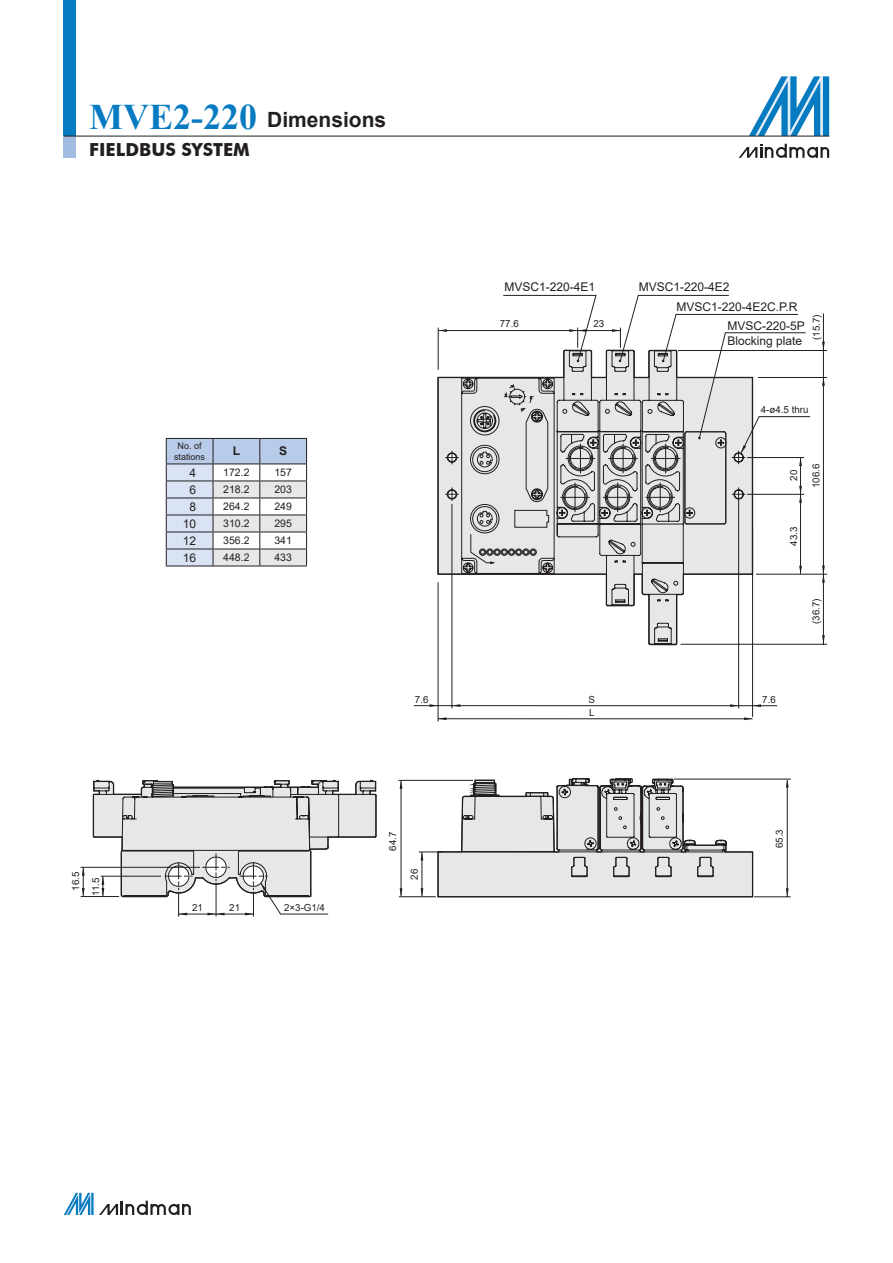
<style>
.page{position:relative;width:893px;height:1263px;background:#fff}
.page>*{position:absolute;margin:0;border:0;box-sizing:border-box;transform-origin:0 0}
.t1{font:700 21px "Arial";color:#231f20}
.t2{font:700 18px "Futura BT";color:#231f20}
.t3{font:12px/15.1px "Arial";color:#231f20}
.t4{font:700 12px "Arial";color:#231f20}
.t5{font:10.5px "Arial";color:#231f20}
.t6{font:9.75px/19.8px "Arial";color:#231f20;text-align:center}
.t7{font:9px/10.8px "Arial";color:#231f20;text-align:center}
.s1{font-family:"Times New Roman";font-size:36px;color:#077bc1}
</style>
<div class="page">
<svg style="left:749px;top:76px;width:80px;height:60px"></svg>
<svg style="left:739px;top:144px;width:90px;height:14px"></svg>
<div style="left:64px;top:0;width:12px;height:136px;background:#077bc1"></div>
<div style="left:64px;top:136px;width:12px;height:21px;background:#a2bce1"></div>
<hr style="left:64px;top:136px;width:765px;height:1px;background:#231f20">
<svg style="left:64px;top:1193px;width:127px;height:22px"></svg>
<svg style="left:413px;top:313px;width:414px;height:584px"></svg>
<svg style="left:445px;top:451px;width:13px;height:13px"></svg>
<svg style="left:445px;top:488px;width:13px;height:13px"></svg>
<svg style="left:822px;top:377px;width:3px;height:9px"></svg>
<svg style="left:439px;top:329px;width:8px;height:3px"></svg>
<svg style="left:822px;top:342px;width:3px;height:8px"></svg>
<svg style="left:822px;top:635px;width:3px;height:9px"></svg>
<svg style="left:822px;top:566px;width:3px;height:17px"></svg>
<svg style="left:452px;top:704px;width:8px;height:3px"></svg>
<svg style="left:430px;top:704px;width:8px;height:3px"></svg>
<svg style="left:730px;top:704px;width:9px;height:3px"></svg>
<svg style="left:752px;top:704px;width:9px;height:3px"></svg>
<svg style="left:438px;top:717px;width:8px;height:3px"></svg>
<svg style="left:744px;top:717px;width:9px;height:3px"></svg>
<svg style="left:786px;top:888px;width:3px;height:9px"></svg>
<svg style="left:786px;top:779px;width:3px;height:8px"></svg>
<hr style="left:438px;top:378px;width:1px;height:196px;background:#231f20">
<hr style="left:438px;top:377px;width:126px;height:1px;background:#231f20">
<hr style="left:438px;top:574px;width:168px;height:1px;background:#231f20">
<hr style="left:678px;top:350px;width:149px;height:1px;background:#231f20">
<hr style="left:438px;top:328px;width:1px;height:42px;background:#231f20">
<svg style="left:503px;top:295px;width:299px;height:350px"></svg>
<hr style="left:438px;top:330px;width:182px;height:1px;background:#231f20">
<div style="left:593px;top:319px;width:11px;height:10px;background:#fff"></div>
<hr style="left:756px;top:574px;width:71px;height:1px;background:#231f20">
<hr style="left:401px;top:780px;width:1px;height:116px;background:#231f20">
<hr style="left:399px;top:896px;width:37px;height:1px;background:#231f20">
<hr style="left:81px;top:896px;width:38px;height:1px;background:#231f20">
<hr style="left:80px;top:867px;width:120px;height:1px;background:#231f20">
<hr style="left:398px;top:780px;width:75px;height:1px;background:#231f20">
<svg style="left:400px;top:888px;width:2px;height:9px"></svg>
<svg style="left:400px;top:780px;width:2px;height:9px"></svg>
<svg style="left:82px;top:867px;width:3px;height:29px"></svg>
<svg style="left:92px;top:779px;width:285px;height:137px"></svg>
<svg style="left:166px;top:438px;width:141px;height:128px"></svg>
<hr style="left:166px;top:566px;width:47px;height:1px;background:#231f20">
<hr style="left:213px;top:566px;width:47px;height:1px;background:#231f20">
<hr style="left:260px;top:566px;width:47px;height:1px;background:#231f20">
<hr style="left:166px;top:514px;width:47px;height:1px;background:#231f20">
<hr style="left:166px;top:531px;width:47px;height:1px;background:#231f20">
<hr style="left:213px;top:514px;width:47px;height:1px;background:#231f20">
<hr style="left:213px;top:531px;width:47px;height:1px;background:#231f20">
<hr style="left:260px;top:514px;width:47px;height:1px;background:#231f20">
<hr style="left:260px;top:531px;width:47px;height:1px;background:#231f20">
<svg style="left:419px;top:778px;width:334px;height:119px"></svg>
<h1 class="t1" style="left:89px;top:105px;width:299px"><span class="s1">MVE2-220</span> Dimensions</h1>
<h2 class="t2" style="left:89px;top:139px;width:162px">FIELDBUS SYSTEM</h2>
<p class="t6" style="left:66px;top:896px;width:25px;rotate:-90deg">16.5<br>11.5</p>
<p class="t7" style="left:174px;top:440px;width:33px">No. of stations</p>
<p class="t4" style="left:233px;top:443px;width:9px">L</p>
<p class="t4" style="left:279px;top:443px;width:10px">S</p>
<p class="t3" style="left:189px;top:465px;width:8px">4</p>
<p class="t5" style="left:223px;top:465px;width:28px">172.2</p>
<p class="t5" style="left:274px;top:465px;width:19px">157</p>
<p class="t3" style="left:189px;top:482px;width:8px">6</p>
<p class="t5" style="left:223px;top:482px;width:28px">218.2</p>
<p class="t5" style="left:274px;top:482px;width:19px">203</p>
<p class="t3" style="left:189px;top:499px;width:8px">8</p>
<p class="t5" style="left:223px;top:499px;width:28px">264.2</p>
<p class="t5" style="left:274px;top:499px;width:19px">249</p>
<p class="t3" style="left:183px;top:516px;width:15px">10</p>
<p class="t5" style="left:223px;top:516px;width:28px">310.2</p>
<p class="t5" style="left:274px;top:516px;width:19px">295</p>
<p class="t3" style="left:183px;top:533px;width:15px">12</p>
<p class="t5" style="left:223px;top:533px;width:28px">356.2</p>
<p class="t5" style="left:274px;top:533px;width:19px">341</p>
<p class="t3" style="left:183px;top:550px;width:15px">16</p>
<p class="t5" style="left:223px;top:550px;width:28px">448.2</p>
<p class="t5" style="left:274px;top:550px;width:19px">433</p>
<p class="t6" style="left:192px;top:897px;width:12px">21</p>
<p class="t6" style="left:229px;top:897px;width:12px">21</p>
<p class="t6" style="left:284px;top:897px;width:42px">2×3-G1/4</p>
<p class="t3" style="left:504px;top:279px;width:92px">MVSC1-220-4E1</p>
<p class="t3" style="left:676px;top:277px;width:123px;line-height:19.5px;text-indent:-37px">MVSC1-220-4E2<br>MVSC1-220-4E2C.P.R</p>
<p class="t6" style="left:500px;top:314px;width:20px">77.6</p>
<p class="t6" style="left:593px;top:314px;width:12px">23</p>
<p class="t3" style="left:727px;top:318px;width:79px">MVSC-220-5P<br>Blocking plate</p>
<p class="t6" style="left:806px;top:340px;width:27px;rotate:-90deg">(15.7)</p>
<p class="t6" style="left:761px;top:400px;width:49px">4-ø4.5 thru</p>
<p class="t6" style="left:784px;top:481px;width:12px;rotate:-90deg">20</p>
<p class="t6" style="left:806px;top:488px;width:26px;rotate:-90deg">106.6</p>
<p class="t6" style="left:784px;top:546px;width:20px;rotate:-90deg">43.3</p>
<p class="t6" style="left:806px;top:624px;width:27px;rotate:-90deg">(36.7)</p>
<p class="t6" style="left:415px;top:690px;width:15px">7.6</p>
<p class="t6" style="left:588px;top:690px;width:8px">S</p>
<p class="t6" style="left:762px;top:690px;width:15px">7.6</p>
<p class="t6" style="left:589px;top:703px;width:7px">L</p>
<p class="t6" style="left:383px;top:850px;width:20px;rotate:-90deg">64.7</p>
<p class="t6" style="left:405px;top:879px;width:12px;rotate:-90deg">26</p>
<p class="t6" style="left:769px;top:848px;width:20px;rotate:-90deg">65.3</p>
</div>
